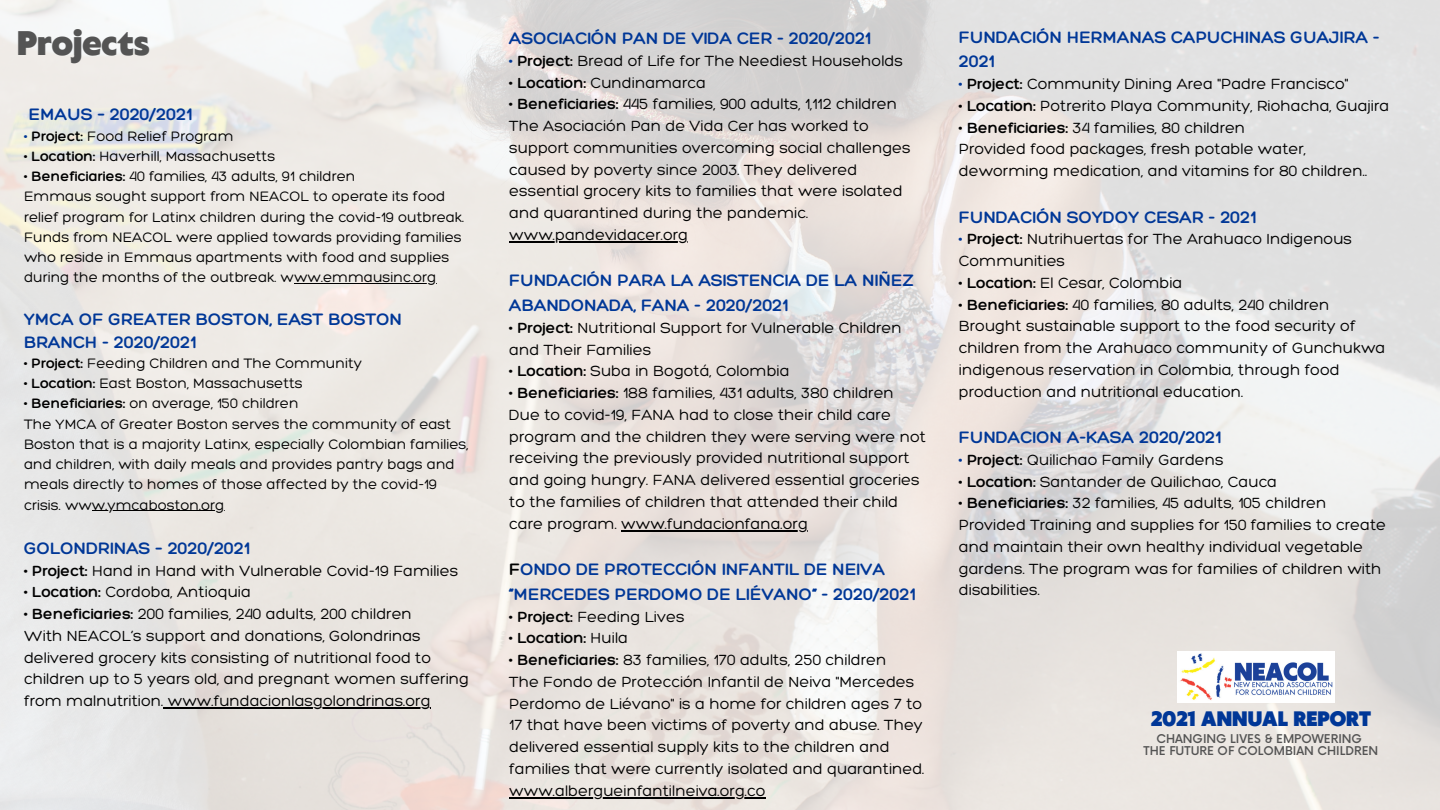
<style>
.page{position:relative;width:1440px;height:810px;background:#fff}
.page>*{position:absolute;margin:0;border:0;box-sizing:border-box;transform-origin:0 0}
.t1{font:900 32px "Klein Text";color:#545454}
.t2{font:900 19.6px "Klein Text";color:#003797}
.t3{font:300 18px/24.8px "Hero";color:#003797}
.t4{font:300 16px/21.8px "Hero";color:#000}
.t5{font:300 16px "Hero";color:#000}
.t6{font:300 14.8px/20.2px "Hero";color:#000}
.t7{font:500 11.8px "Now";color:#545454}
.s1{color:#003797}
.s2{font-style:inherit}
.s3{color:#000}
</style>
<div class="page">
<img style="left:0;top:0;width:1440px;height:810px">
<img style="left:1178px;top:651px;width:157px;height:51px">
<hr style="left:509px;top:241px;width:179px;height:2px;background:#000">
<hr style="left:621px;top:530px;width:187px;height:2px;background:#000">
<hr style="left:509px;top:797px;width:257px;height:2px;background:#000">
<hr style="left:294px;top:283px;width:142px;height:1px;background:#000">
<hr style="left:92px;top:510px;width:132px;height:1px;background:#000">
<hr style="left:163px;top:708px;width:268px;height:1px;background:#000">
<p class="t1" style="left:17px;top:27px;width:133px">Projects</p>
<p class="t3" style="left:29px;top:101px;width:165px">EMAUS – 2020/2021</p>
<p class="t6" style="left:24px;top:125px;width:211px"><span class="s1">•</span> <span class="s2">Project:</span> Food Relief Program</p>
<p class="t6" style="left:24px;top:146px;width:253px"><span class="s2">• Location:</span> Haverhill, Massachusetts</p>
<p class="t6" style="left:24px;top:166px;width:333px"><span class="s2">• Beneficiaries:</span> 40 families, 43 adults, 91 children</p>
<p class="t6" style="left:24px;top:186px;width:442px">Emmaus sought support from NEACOL to operate its food relief program for Latinx children during the covid-19 outbreak.<br>Funds from NEACOL were applied towards providing families who reside in Emmaus apartments with food and supplies during the months of the outbreak. www.emmausinc.org</p>
<p class="t3" style="left:24px;top:308px;width:380px;line-height:22.5px">YMCA OF GREATER BOSTON, EAST BOSTON<br>BRANCH - 2020/2021</p>
<p class="t6" style="left:24px;top:353px;width:339px"><span class="s2">• Project:</span> Feeding Children and The Community</p>
<p class="t6" style="left:24px;top:373px;width:280px"><span class="s2">• Location:</span> East Boston, Massachusetts</p>
<p class="t6" style="left:24px;top:393px;width:276px"><span class="s2">• Beneficiaries:</span> on average, 150 children</p>
<p class="t6" style="left:24px;top:413px;width:446px">The YMCA of Greater Boston serves the community of east Boston that is a majority Latinx, especially Colombian families, and children, with daily meals and provides pantry bags and meals directly to homes of those affected by the covid-19 crisis. www.ymcaboston.org</p>
<p class="t3" style="left:24px;top:535px;width:227px">GOLONDRINAS – 2020/2021</p>
<p class="t4" style="left:24px;top:559px;width:436px"><span class="s2">• Project:</span> Hand in Hand with Vulnerable Covid-19 Families</p>
<p class="t4" style="left:24px;top:581px;width:228px"><span class="s2">• Location:</span> Cordoba, Antioquia</p>
<p class="t4" style="left:24px;top:603px;width:389px"><span class="s2">• Beneficiaries:</span> 200 families, 240 adults, 200 children</p>
<p class="t4" style="left:24px;top:624px;width:447px">With NEACOL’s support and donations, Golondrinas delivered grocery kits consisting of nutritional food to children up to 5 years old, and pregnant women suffering from malnutrition. www.fundacionlasgolondrinas.org</p>
<p class="t3" style="left:509px;top:26px;width:363px">ASOCIACIÓN PAN DE VIDA CER - 2020/2021</p>
<p class="t4" style="left:509px;top:49px;width:395px"><span class="s1">•</span> <span class="s2">Project:</span> Bread of Life for The Neediest Households</p>
<p class="t4" style="left:509px;top:71px;width:198px"><span class="s2">• Location:</span> Cundinamarca</p>
<p class="t4" style="left:509px;top:93px;width:389px"><span class="s2">• Beneficiaries:</span> 445 families, 900 adults, 1,112 children</p>
<p class="t4" style="left:509px;top:115px;width:403px">The Asociación Pan de Vida Cer has worked to support communities overcoming social challenges caused by poverty since 2003. They delivered essential grocery kits to families that were isolated and quarantined during the pandemic. www.pandevidacer.org</p>
<p class="t3" style="left:509px;top:268px;width:406px">FUNDACIÓN PARA LA ASISTENCIA DE LA NIÑEZ<br>ABANDONADA, FANA - 2020/2021</p>
<p class="t4" style="left:509px;top:316px;width:394px"><span class="s2">• Project:</span> Nutritional Support for Vulnerable Children and Their Families</p>
<p class="t4" style="left:509px;top:360px;width:282px"><span class="s2">• Location:</span> Suba in Bogotá, Colombia</p>
<p class="t4" style="left:509px;top:382px;width:386px"><span class="s2">• Beneficiaries:</span> 188 families, 431 adults, 380 children</p>
<p class="t4" style="left:509px;top:403px;width:418px">Due to covid-19, FANA had to close their child care program and the children they were serving were not receiving the previously provided nutritional support and going hungry. FANA delivered essential groceries to the families of children that attended their child care program. www.fundacionfana.org</p>
<p class="t3" style="left:509px;top:557px;width:408px"><span class="s3">F</span>ONDO DE PROTECCIÓN INFANTIL DE NEIVA “MERCEDES PERDOMO DE LIÉVANO” - 2020/2021</p>
<p class="t4" style="left:509px;top:605px;width:177px"><span class="s2">• Project:</span> Feeding Lives</p>
<p class="t5" style="left:509px;top:628px;width:120px">• Location: <span class="s2">Huila</span></p>
<p class="t4" style="left:509px;top:649px;width:379px"><span class="s2">• Beneficiaries:</span> 83 families, 170 adults, 250 children</p>
<p class="t4" style="left:509px;top:670px;width:417px">The Fondo de Protección Infantil de Neiva "Mercedes Perdomo de Liévano" is a home for children ages 7 to 17 that have been victims of poverty and abuse. They delivered essential supply kits to the children and families that were currently isolated and quarantined. www.albergueinfantilneiva.org.co</p>
<p class="t3" style="left:959px;top:24px;width:422px">FUNDACIÓN HERMANAS CAPUCHINAS GUAJIRA -<br>2021</p>
<p class="t4" style="left:959px;top:73px;width:391px"><span class="s1">•</span> <span class="s2">Project:</span> Community Dining Area "Padre Francisco"</p>
<p class="t4" style="left:959px;top:94px;width:432px"><span class="s2">• Location:</span> Potrerito Playa Community, Riohacha, Guajira</p>
<p class="t4" style="left:959px;top:116px;width:288px"><span class="s2">• Beneficiaries:</span> 34 families, 80 children</p>
<p class="t4" style="left:959px;top:138px;width:410px">Provided food packages, fresh potable water, deworming medication, and vitamins for 80 children..</p>
<p class="t3" style="left:959px;top:204px;width:299px">FUNDACIÓN SOYDOY CESAR - 2021</p>
<p class="t4" style="left:959px;top:228px;width:395px"><span class="s1">•</span> <span class="s2">Project:</span> Nutrihuertas for The Arahuaco Indigenous<br>Communities</p>
<p class="t4" style="left:959px;top:271px;width:225px"><span class="s2">• Location:</span> El Cesar, Colombia</p>
<p class="t4" style="left:959px;top:293px;width:372px"><span class="s2">• Beneficiaries:</span> 40 families, 80 adults, 240 children</p>
<p class="t4" style="left:959px;top:315px;width:428px">Brought sustainable support to the food security of children from the Arahuaco community of Gunchukwa indigenous reservation in Colombia, through food production and nutritional education.</p>
<p class="t3" style="left:959px;top:425px;width:264px">FUNDACION A-KASA 2020/2021</p>
<p class="t4" style="left:959px;top:448px;width:266px"><span class="s1">•</span> <span class="s2">Project:</span> Quilichao Family Gardens</p>
<p class="t4" style="left:959px;top:470px;width:320px"><span class="s2">• Location:</span> Santander de Quilichao, Cauca</p>
<p class="t4" style="left:959px;top:492px;width:369px"><span class="s2">• Beneficiaries:</span> 32 families, 45 adults, 105 children</p>
<p class="t4" style="left:959px;top:514px;width:429px">Provided Training and supplies for 150 families to create and maintain their own healthy individual vegetable gardens. The program was for families of children with disabilities.</p>
<p class="t2" style="left:1151px;top:709px;width:222px">2021 ANNUAL REPORT</p>
<p class="t7" style="left:1156px;top:732px;width:207px">CHANGING LIVES &amp; EMPOWERING</p>
<p class="t7" style="left:1144px;top:745px;width:236px">THE FUTURE OF COLOMBIAN CHILDREN</p>
</div>
